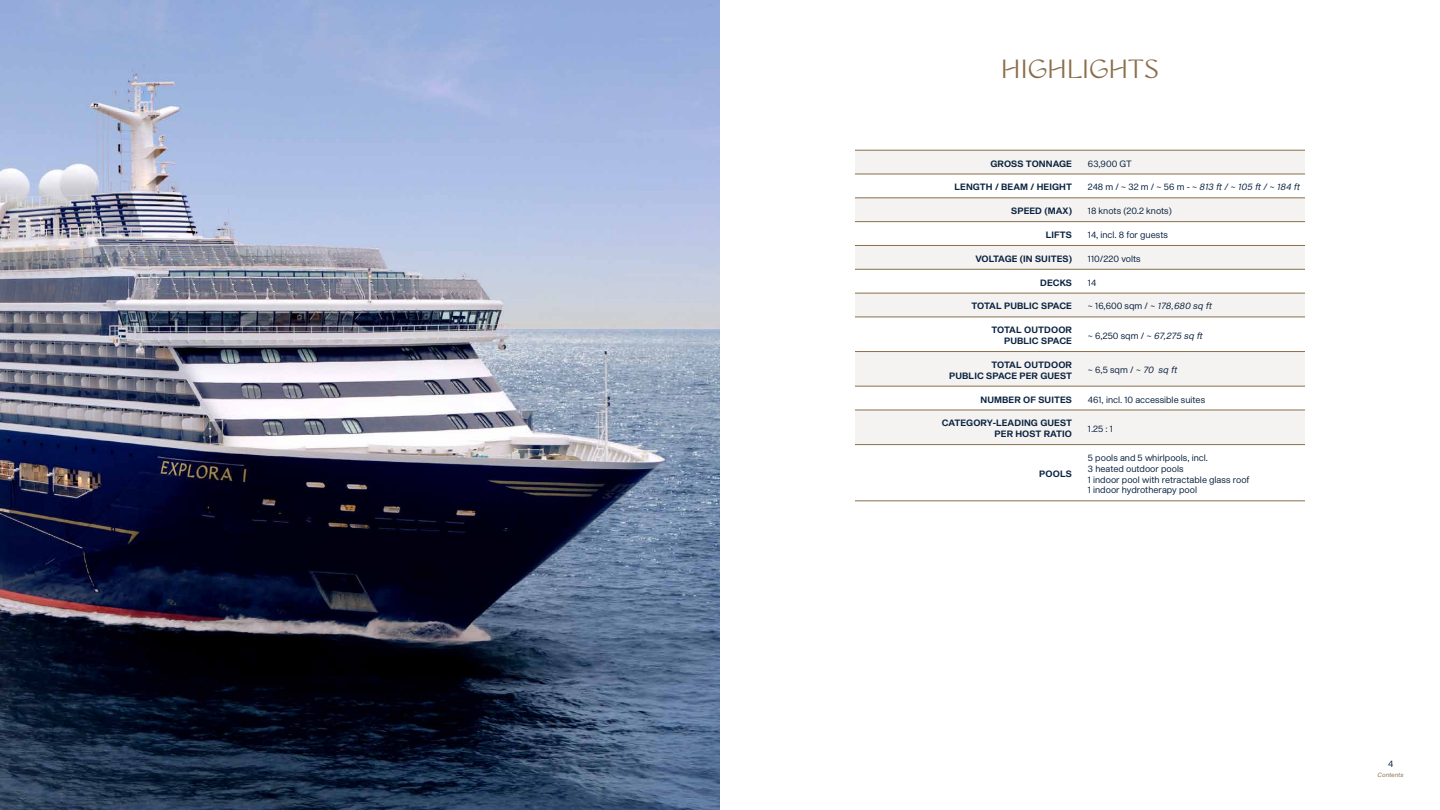
<style>
.page{position:relative;width:1440px;height:810px;background:#fff}
.page>*{position:absolute;margin:0;border:0;box-sizing:border-box;transform-origin:0 0}
.t1{font:24px "WT Monarch Nova";color:#8a6e4b}
.t2{font:9px/10.8px "Shapiro 35 Feather";color:#0a2240}
.t3{font:300 9px/10.8px "Shapiro 65";letter-spacing:.01em;color:#0a2240;text-align:right}
.t4{font:9px "Shapiro 36 Inclined Text";color:#0a2240}
.t5{font:6px "Shapiro 36 Inclined Text";color:#8a6e4b}
.s1{font-family:"Shapiro 35 Feather"}
.s2{font-family:"Shapiro 36 Inclined Text"}
</style>
<div class="page">
<img style="left:0;top:1px;width:720px;height:809px">
<div style="left:855px;top:151px;width:450px;height:23px;background:#f5f3f1"></div>
<svg style="left:855px;top:197px;width:450px;height:304px"></svg>
<hr style="left:855px;top:174px;width:225px;height:1px;background:#8a6e4b">
<hr style="left:1080px;top:174px;width:225px;height:1px;background:#8a6e4b">
<hr style="left:855px;top:198px;width:225px;height:1px;background:#8a6e4b">
<hr style="left:1080px;top:198px;width:225px;height:1px;background:#8a6e4b">
<hr style="left:855px;top:221px;width:225px;height:1px;background:#8a6e4b">
<hr style="left:1080px;top:221px;width:225px;height:1px;background:#8a6e4b">
<hr style="left:855px;top:245px;width:225px;height:1px;background:#8a6e4b">
<hr style="left:1080px;top:245px;width:225px;height:1px;background:#8a6e4b">
<hr style="left:855px;top:269px;width:225px;height:1px;background:#8a6e4b">
<hr style="left:1080px;top:269px;width:225px;height:1px;background:#8a6e4b">
<hr style="left:855px;top:293px;width:225px;height:1px;background:#8a6e4b">
<hr style="left:1080px;top:293px;width:225px;height:1px;background:#8a6e4b">
<hr style="left:855px;top:317px;width:225px;height:1px;background:#8a6e4b">
<hr style="left:1080px;top:317px;width:225px;height:1px;background:#8a6e4b">
<hr style="left:855px;top:351px;width:225px;height:1px;background:#8a6e4b">
<hr style="left:1080px;top:351px;width:225px;height:1px;background:#8a6e4b">
<hr style="left:855px;top:386px;width:225px;height:1px;background:#8a6e4b">
<hr style="left:1080px;top:386px;width:225px;height:1px;background:#8a6e4b">
<hr style="left:855px;top:410px;width:225px;height:1px;background:#8a6e4b">
<hr style="left:1080px;top:410px;width:225px;height:1px;background:#8a6e4b">
<hr style="left:855px;top:444px;width:225px;height:1px;background:#8a6e4b">
<hr style="left:1080px;top:444px;width:225px;height:1px;background:#8a6e4b">
<hr style="left:855px;top:150px;width:225px;height:1px;background:#8a6e4b">
<hr style="left:1080px;top:150px;width:225px;height:1px;background:#8a6e4b">
<hr style="left:855px;top:501px;width:225px;height:1px;background:#8a6e4b">
<hr style="left:1080px;top:501px;width:225px;height:1px;background:#8a6e4b">
<h1 class="t1" style="left:1001px;top:53px;width:159px">HIGHLIGHTS</h1>
<p class="t3" style="left:990px;top:158px;width:83px">GROSS TONNAGE</p>
<p class="t2" style="left:1088px;top:158px;width:45px">63,900 GT</p>
<p class="t3" style="left:955px;top:182px;width:119px">LENGTH / BEAM / HEIGHT</p>
<p class="t4" style="left:1088px;top:181px;width:214px"><span class="s1">248 m / ~ 32 m / ~ 56 m - ~</span> 813 ft / ~ 105 ft / ~ 184 ft</p>
<p class="t3" style="left:1011px;top:206px;width:62px">SPEED (MAX)</p>
<p class="t2" style="left:1088px;top:206px;width:85px">18 knots (20.2 knots)</p>
<p class="t3" style="left:1046px;top:230px;width:28px">LIFTS</p>
<p class="t2" style="left:1088px;top:230px;width:82px">14, incl. 8 for guests</p>
<p class="t3" style="left:975px;top:254px;width:98px">VOLTAGE (IN SUITES)</p>
<p class="t2" style="left:1088px;top:254px;width:54px">110/220 volts</p>
<p class="t3" style="left:1040px;top:277px;width:33px">DECKS</p>
<p class="t2" style="left:1088px;top:277px;width:10px">14</p>
<p class="t3" style="left:971px;top:301px;width:102px">TOTAL PUBLIC SPACE</p>
<p class="t4" style="left:1088px;top:300px;width:126px"><span class="s1">~ 16,600 sqm /</span> ~ 178,680 sq ft</p>
<p class="t3" style="left:991px;top:325px;width:82px">TOTAL OUTDOOR<br>PUBLIC SPACE</p>
<p class="t4" style="left:1088px;top:329px;width:116px"><span class="s1">~ 6,250 sqm /</span> ~ 67,275 sq ft</p>
<p class="t3" style="left:949px;top:360px;width:124px">TOTAL OUTDOOR<br>PUBLIC SPACE PER GUEST</p>
<p class="t2" style="left:1088px;top:365px;width:91px">~ 6,5 sqm / <span class="s2">~ 70 sq ft</span></p>
<p class="t3" style="left:981px;top:394px;width:93px">NUMBER OF SUITES</p>
<p class="t2" style="left:1088px;top:394px;width:119px">461, incl. 10 accessible suites</p>
<p class="t3" style="left:942px;top:418px;width:132px">CATEGORY-LEADING GUEST<br>PER HOST RATIO</p>
<p class="t2" style="left:1088px;top:424px;width:27px">1.25 : 1</p>
<p class="t3" style="left:1039px;top:469px;width:34px">POOLS</p>
<p class="t2" style="left:1088px;top:453px;width:163px">5 pools and 5 whirlpools, incl.<br>3 heated outdoor pools<br>1 indoor pool with retractable glass roof<br>1 indoor hydrotherapy pool</p>
<p class="t2" style="left:1388px;top:759px;width:7px">4</p>
<p class="t5" style="left:1378px;top:771px;width:28px">Contents</p>
</div>
